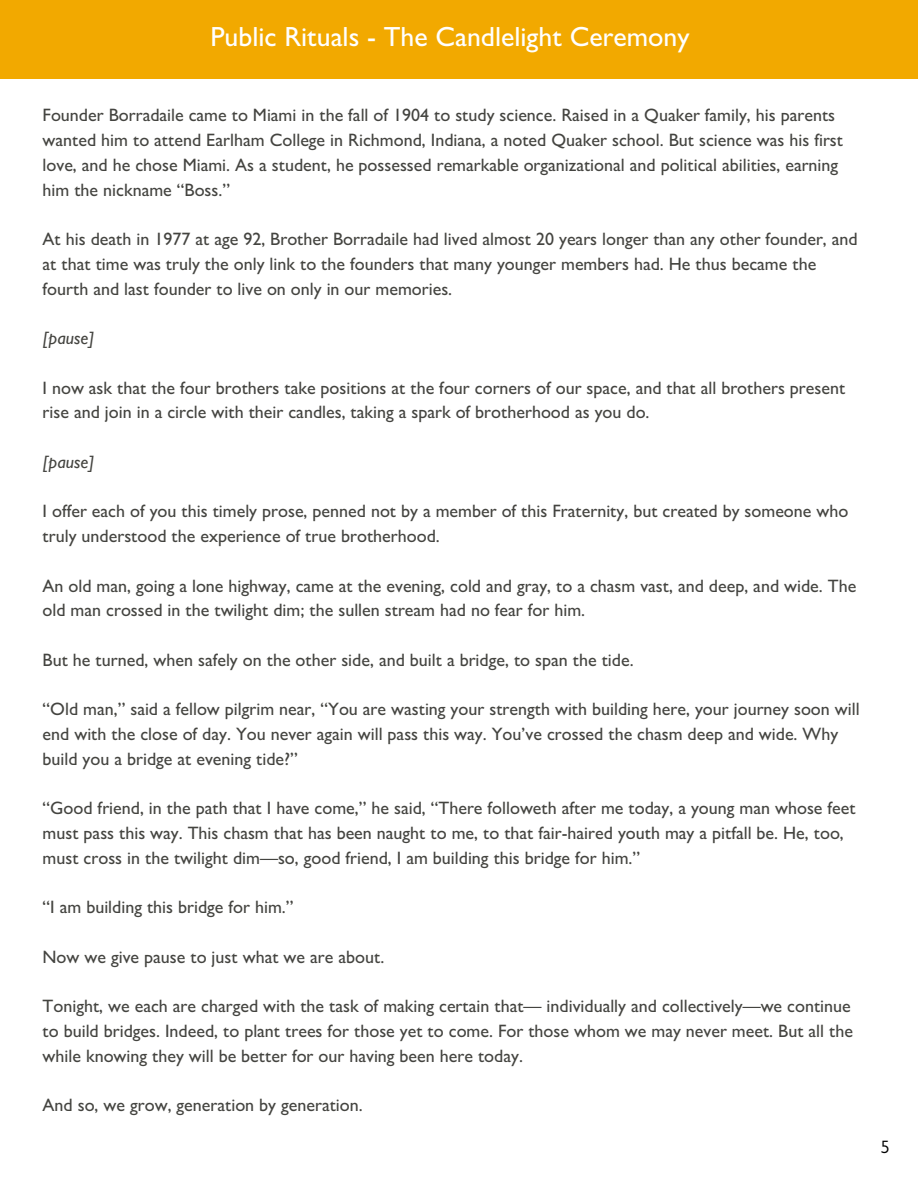
<style>
.page{position:relative;width:918px;height:1188px;background:#fff}
.page>*{position:absolute;margin:0;border:0;box-sizing:border-box;transform-origin:0 0}
.t1{font:500 27.75px "Gill Sans";color:#fff}
.t2{font:500 18px/24.8px "Gill Sans";color:#444440}
.t3{font:italic 500 18px "Gill Sans";color:#444440}
.t4{font:18px "Gill Sans";color:#000}
</style>
<div class="page">
<div style="left:0;top:0;width:918px;height:78px;background:#f2a900"></div>
<p class="t1" style="left:210px;top:27px;width:481px">Public Rituals - The Candlelight Ceremony</p>
<p class="t2" style="left:43px;top:106px;width:802px">Founder Borradaile came to Miami in the fall of 1904 to study science. Raised in a Quaker family, his parents wanted him to attend Earlham College in Richmond, Indiana, a noted Quaker school. But science was his first love, and he chose Miami. As a student, he possessed remarkable organizational and political abilities, earning him the nickname “Boss.”</p>
<p class="t2" style="left:43px;top:229px;width:817px">At his death in 1977 at age 92, Brother Borradaile had lived almost 20 years longer than any other founder, and at that time was truly the only link to the founders that many younger members had. He thus became the fourth and last founder to live on only in our memories.</p>
<p class="t3" style="left:43px;top:332px;width:53px">[pause]</p>
<p class="t2" style="left:43px;top:378px;width:804px">I now ask that the four brothers take positions at the four corners of our space, and that all brothers present rise and join in a circle with their candles, taking a spark of brotherhood as you do.</p>
<p class="t3" style="left:43px;top:456px;width:53px">[pause]</p>
<p class="t2" style="left:43px;top:502px;width:807px">I offer each of you this timely prose, penned not by a member of this Fraternity, but created by someone who truly understood the experience of true brotherhood.</p>
<p class="t2" style="left:43px;top:576px;width:815px">An old man, going a lone highway, came at the evening, cold and gray, to a chasm vast, and deep, and wide. The old man crossed in the twilight dim; the sullen stream had no fear for him.</p>
<p class="t2" style="left:43px;top:650px;width:593px">But he turned, when safely on the other side, and built a bridge, to span the tide.</p>
<p class="t2" style="left:43px;top:700px;width:819px">“Old man,” said a fellow pilgrim near, “You are wasting your strength with building here, your journey soon will end with the close of day. You never again will pass this way. You’ve crossed the chasm deep and wide. Why build you a bridge at evening tide?”</p>
<p class="t2" style="left:43px;top:799px;width:815px">“Good friend, in the path that I have come,” he said, “There followeth after me today, a young man whose feet must pass this way. This chasm that has been naught to me, to that fair-haired youth may a pitfall be. He, too, must cross in the twilight dim—so, good friend, I am building this bridge for him.”</p>
<p class="t2" style="left:43px;top:898px;width:252px">“I am building this bridge for him.”</p>
<p class="t2" style="left:43px;top:947px;width:343px">Now we give pause to just what we are about.</p>
<p class="t2" style="left:43px;top:997px;width:812px">Tonight, we each are charged with the task of making certain that— individually and collectively—we continue to build bridges. Indeed, to plant trees for those yet to come. For those whom we may never meet. But all the while knowing they will be better for our having been here today.</p>
<p class="t2" style="left:43px;top:1096px;width:322px">And so, we grow, generation by generation.</p>
<p class="t4" style="left:881px;top:1141px;width:10px">5</p>
</div>
